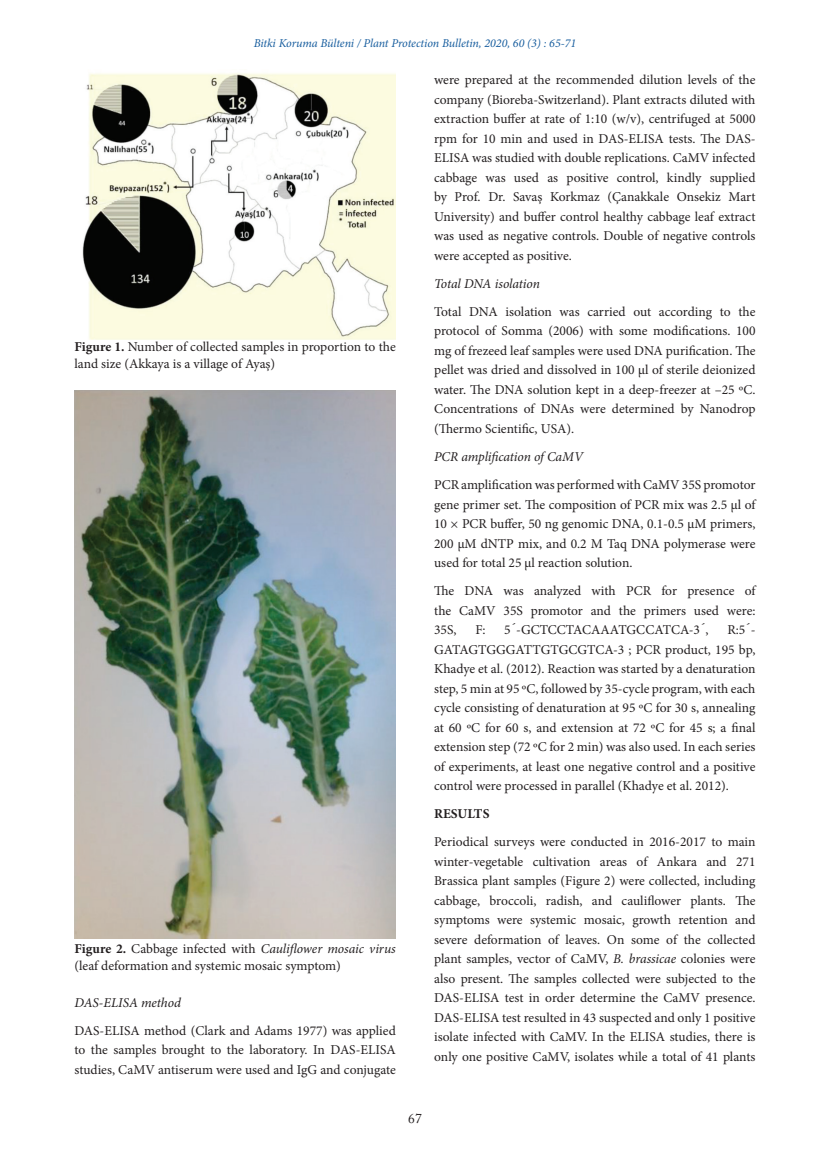
<style>
.page{position:relative;width:830px;height:1149px;background:#fff}
.page>*{position:absolute;margin:0;border:0;box-sizing:border-box;transform-origin:0 0}
.t1{font:13.5px/19.5px "Minion Pro";color:#231f20;text-align:justify}
.t2{font:italic 13.5px "Minion Pro";letter-spacing:-.01em;color:#231f20}
.t3{font:700 13.5px "Minion Pro";color:#231f20}
.t4{font:13.5px "Adobe Caslon Pro";color:#231f20}
.t5{font:italic 12px "Minion Pro";letter-spacing:-.01em;color:#175d9e}
.s1{font-weight:700}
.s2{font-style:italic}
</style>
<div class="page">
<img style="left:82px;top:73px;width:313px;height:266px">
<img style="left:74px;top:390px;width:321px;height:548px">
<p class="t5" style="left:253px;top:35px;width:324px">Bitki Koruma Bülteni / Plant Protection Bulletin, 2020, 60 (3) : 65-71</p>
<p class="t1" style="left:74px;top:339px;width:322px;line-height:16.5px"><span class="s1">Figure 1.</span> Number of collected samples in proportion to the land size (Akkaya is a village of Ayaş)</p>
<p class="t1" style="left:74px;top:940px;width:323px;line-height:16.5px"><span class="s1">Figure 2.</span> Cabbage infected with <span class="s2">Cauliflower mosaic virus </span>(leaf deformation and systemic mosaic symptom)</p>
<p class="t2" style="left:74px;top:992px;width:108px">DAS-ELISA method</p>
<p class="t1" style="left:74px;top:1020px;width:323px">DAS-ELISA method (Clark and Adams 1977) was applied to the samples brought to the laboratory. In DAS-ELISA studies, CaMV antiserum were used and IgG and conjugate</p>
<p class="t1" style="left:434px;top:70px;width:323px">were prepared at the recommended dilution levels of the company (Bioreba-Switzerland). Plant extracts diluted with extraction buffer at rate of 1:10 (w/v), centrifuged at 5000 rpm for 10 min and used in DAS-ELISA tests. The DAS-ELISA was studied with double replications. CaMV infected cabbage was used as positive control, kindly supplied by Prof. Dr. Savaş Korkmaz (Çanakkale Onsekiz Mart University) and buffer control healthy cabbage leaf extract was used as negative controls. Double of negative controls were accepted as positive.</p>
<p class="t2" style="left:434px;top:274px;width:107px">Total DNA isolation</p>
<p class="t1" style="left:434px;top:302px;width:323px">Total DNA isolation was carried out according to the protocol of Somma (2006) with some modifications. 100 mg of frezeed leaf samples were used DNA purification. The pellet was dried and dissolved in 100 μl of sterile deionized water. The DNA solution kept in a deep-freezer at –25 ºC.<br>Concentrations of DNAs were determined by Nanodrop (Thermo Scientific, USA).</p>
<p class="t2" style="left:434px;top:447px;width:150px">PCR amplification of CaMV</p>
<p class="t1" style="left:434px;top:475px;width:323px">PCR amplification was performed with CaMV 35S promotor gene primer set. The composition of PCR mix was 2.5 µl of 10 × PCR buffer, 50 ng genomic DNA, 0.1-0.5 µM primers, 200 µM dNTP mix, and 0.2 M Taq DNA polymerase were used for total 25 µl reaction solution.</p>
<p class="t1" style="left:434px;top:581px;width:323px">The DNA was analyzed with PCR for presence of the CaMV 35S promotor and the primers used were:<br>35S,</p>
<p class="t1" style="left:434px;top:620px;width:323px;text-indent:293px">R:5´- GATAGTGGGATTGTGCGTCA-3 ; PCR product, 195 bp, Khadye et al. (2012). Reaction was started by a denaturation step, 5 min at 95 ºC, followed by 35-cycle program, with each cycle consisting of denaturation at 95 ºC for 30 s, annealing at 60 ºC for 60 s, and extension at 72 ºC for 45 s; a final extension step (72 ºC for 2 min) was also used. In each series of experiments, at least one negative control and a positive control were processed in parallel (Khadye et al. 2012).</p>
<p class="t3" style="left:434px;top:804px;width:57px">RESULTS</p>
<p class="t1" style="left:434px;top:832px;width:323px">Periodical surveys were conducted in 2016-2017 to main winter-vegetable cultivation areas of Ankara and 271<br>Brassica plant samples (Figure 2) were collected, including cabbage, broccoli, radish, and cauliflower plants. The symptoms were systemic mosaic, growth retention and severe deformation of leaves. On some of the collected plant samples, vector of CaMV, <span class="s2">B. brassicae</span> colonies were also present. The samples collected were subjected to the DAS-ELISA test in order determine the CaMV presence.<br>DAS-ELISA test resulted in 43 suspected and only 1 positive isolate infected with CaMV. In the ELISA studies, there is only one positive CaMV, isolates while a total of 41 plants</p>
<p class="t1" style="left:475px;top:620px;width:12px">F:</p>
<p class="t1" style="left:504px;top:620px;width:206px">5´-GCTCCTACAAATGCCATCA-3´,</p>
<p class="t4" style="left:408px;top:1110px;width:15px">67</p>
</div>
